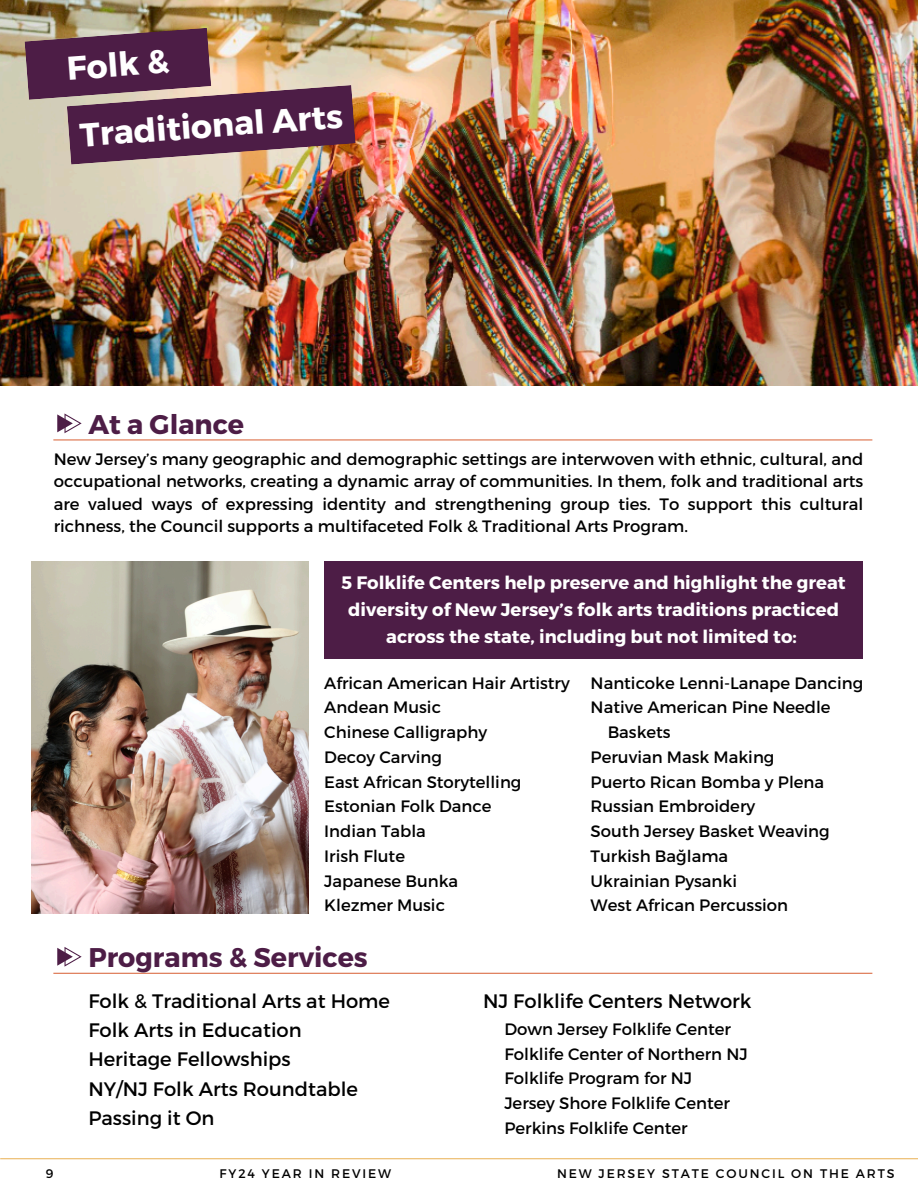
<style>
.page{position:relative;width:918px;height:1188px;background:#fff}
.page>*{position:absolute;margin:0;border:0;box-sizing:border-box;transform-origin:0 0}
.t1{font:700 33px "Montserrat";color:#fff}
.t2{font:700 27px "Montserrat";color:#4d1d46}
.t3{font:19.5px/29.2px "Montserrat";color:#000}
.t4{font:700 18px/27px "Montserrat";color:#fff;text-align:center}
.t5{font:16.5px/24.8px "Montserrat";color:#000}
.t6{font:12.45px "Montserrat";letter-spacing:.15em;color:#000}
</style>
<div class="page">
<hr style="left:0;top:1158px;width:918px;height:1px;background:#ebb865">
<img style="left:0;top:0;width:918px;height:386px">
<svg style="left:25px;top:28px;width:331px;height:137px;background:#845d67"></svg>
<hr style="left:53px;top:439px;width:819px;height:2px;background:#dc7049">
<svg style="left:57px;top:413px;width:25px;height:20px"></svg>
<div style="left:324px;top:562px;width:539px;height:97px;background:#4d1d46"></div>
<img style="left:31px;top:562px;width:278px;height:352px">
<hr style="left:53px;top:973px;width:819px;height:1px;background:#dc7049">
<svg style="left:57px;top:947px;width:25px;height:20px"></svg>
<h1 class="t1" style="left:65px;top:47px;width:104px;rotate:-4deg">Folk &amp;</h1>
<h1 class="t1" style="left:78px;top:113px;width:265px;rotate:-4deg">Traditional Arts</h1>
<p class="t2" style="left:88px;top:407px;width:157px">At a Glance</p>
<h2 class="t5" style="left:54px;top:447px;width:811px;line-height:22.5px;text-align:justify">New Jersey’s many geographic and demographic settings are interwoven with ethnic, cultural, and occupational networks, creating a dynamic array of communities. In them, folk and traditional arts are valued ways of expressing identity and strengthening group ties. To support this cultural richness, the Council supports a multifaceted Folk &amp; Traditional Arts Program.</h2>
<h5 class="t4" style="left:342px;top:568px;width:506px">5 Folklife Centers help preserve and highlight the great diversity of New Jersey’s folk arts traditions practiced across the state, including but not limited to:</h5>
<p class="t5" style="left:324px;top:669px;width:247px">African American Hair Artistry<br>Andean Music<br>Chinese Calligraphy<br>Decoy Carving<br>East African Storytelling<br>Estonian Folk Dance<br>Indian Tabla<br>Irish Flute<br>Japanese Bunka<br>Klezmer Music</p>
<h3 class="t5" style="left:591px;top:669px;width:274px">Nanticoke Lenni-Lanape Dancing</h3>
<h3 class="t5" style="left:591px;top:694px;width:242px">Native American Pine Needle</h3>
<h3 class="t5" style="left:608px;top:719px;width:65px">Baskets</h3>
<h3 class="t5" style="left:591px;top:744px;width:185px">Peruvian Mask Making</h3>
<h3 class="t5" style="left:591px;top:768px;width:235px">Puerto Rican Bomba y Plena</h3>
<h3 class="t5" style="left:591px;top:793px;width:166px">Russian Embroidery</h3>
<h3 class="t5" style="left:591px;top:818px;width:240px">South Jersey Basket Weaving</h3>
<h3 class="t5" style="left:591px;top:843px;width:139px">Turkish Bağlama</h3>
<h3 class="t5" style="left:591px;top:867px;width:148px">Ukrainian Pysanki</h3>
<h3 class="t5" style="left:591px;top:892px;width:199px">West African Percussion</h3>
<p class="t2" style="left:88px;top:940px;width:281px">Programs &amp; Services</p>
<h4 class="t3" style="left:88px;top:985px;width:303px">Folk &amp; Traditional Arts at Home<br>Folk Arts in Education<br>Heritage Fellowships<br>NY/NJ Folk Arts Roundtable</h4>
<p class="t3" style="left:88px;top:1102px;width:128px">Passing it On</p>
<h5 class="t3" style="left:483px;top:985px;width:270px">NJ Folklife Centers Network</h5>
<h5 class="t5" style="left:504px;top:1016px;width:245px">Down Jersey Folklife Center<br>Folklife Center of Northern NJ<br>Folklife Program for NJ<br>Jersey Shore Folklife Center<br>Perkins Folklife Center</h5>
<h2 class="t6" style="left:46px;top:1166px;width:9px">9</h2>
<p class="t6" style="left:220px;top:1166px;width:173px">FY24 YEAR IN REVIEW</p>
<h5 class="t6" style="left:557px;top:1166px;width:339px">NEW JERSEY STATE COUNCIL ON THE ARTS</h5>
</div>
